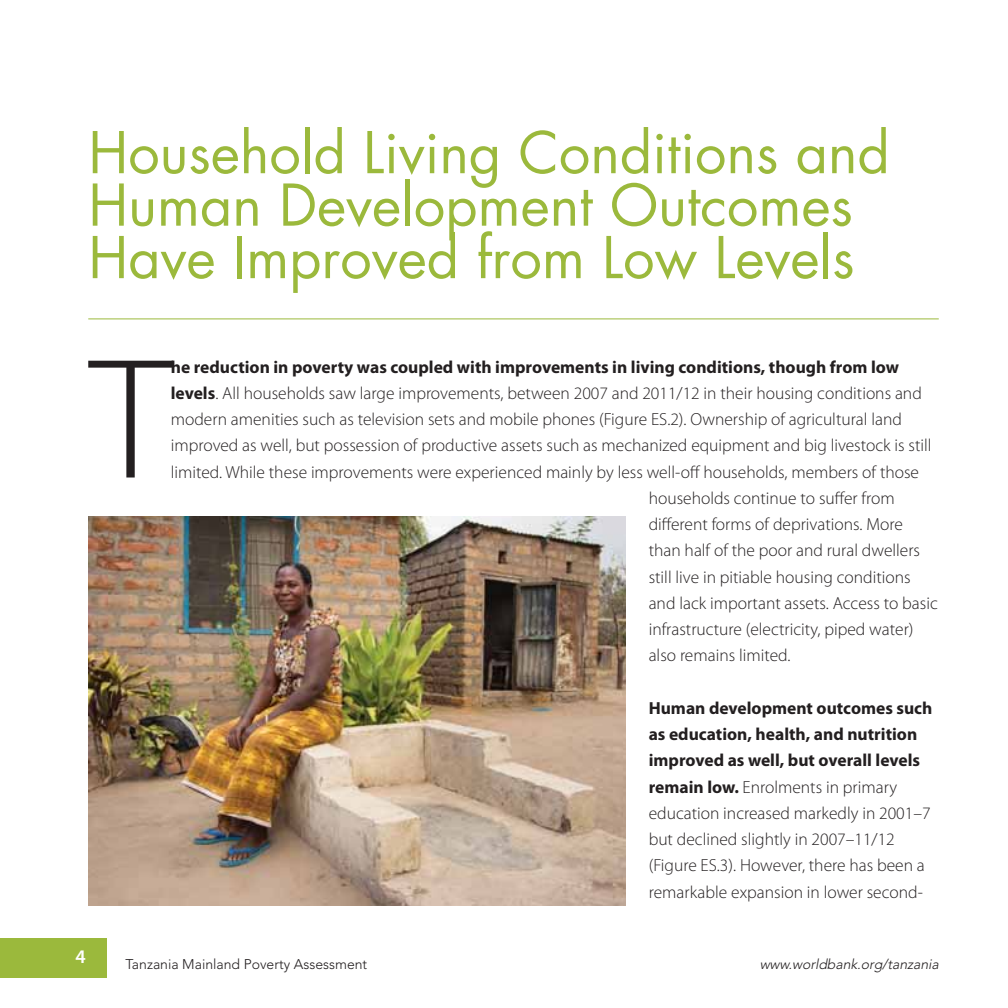
<style>
.page{position:relative;width:1008px;height:1008px;background:#fff}
.page>*{position:absolute;margin:0;border:0;box-sizing:border-box;transform-origin:0 0}
.t1{font:300 173.25px "Myriad Pro";color:#231f20}
.t2{font:56px/52.5px "Futura Std";color:#9bb93c}
.t3{font:600 19.25px "Myriad Pro";color:#fff}
.t4{font:300 17.5px/26.2px "Myriad Pro";color:#231f20}
.t5{font:700 17.5px "Myriad Pro";color:#231f20}
.t6{font:300 14px "Avenir LT Std";color:#231f20}
.t7{font:italic 300 14px "Avenir LT Std";color:#231f20}
.s1{font-weight:700}
</style>
<div class="page">
<div style="left:0;top:938px;width:106px;height:40px;background:#9bb93c"></div>
<hr style="left:88px;top:318px;width:851px;height:1px;background:#9bb93c">
<img style="left:88px;top:516px;width:537px;height:390px">
<h2 class="t2" style="left:88px;top:131px;width:803px">Household Living Conditions and<br>Human Development Outcomes<br>Have Improved from Low Levels</h2>
<h1 class="t1" style="left:90px;top:354px;width:82px">T</h1>
<p class="t5" style="left:171px;top:360px;width:730px">he reduction in poverty was coupled with improvements in living conditions, though from low</p>
<p class="t4" style="left:171px;top:381px;width:753px"><span class="s1">levels</span>. All households saw large improvements, between 2007 and 2011/12 in their housing conditions and</p>
<p class="t4" style="left:171px;top:407px;width:733px">modern amenities such as television sets and mobile phones (Figure ES.2). Ownership of agricultural land</p>
<p class="t4" style="left:171px;top:434px;width:762px">improved as well, but possession of productive assets such as mechanized equipment and big livestock is still</p>
<p class="t4" style="left:171px;top:460px;width:750px">limited. While these improvements were experienced mainly by less well-off households, members of those</p>
<p class="t4" style="left:649px;top:486px;width:248px">households continue to suffer from</p>
<p class="t4" style="left:649px;top:512px;width:256px">different forms of deprivations. More</p>
<p class="t4" style="left:649px;top:539px;width:273px">than half of the poor and rural dwellers</p>
<p class="t4" style="left:649px;top:565px;width:264px">still live in pitiable housing conditions</p>
<p class="t4" style="left:649px;top:591px;width:291px">and lack important assets. Access to basic</p>
<p class="t4" style="left:649px;top:617px;width:266px">infrastructure (electricity, piped water)</p>
<p class="t4" style="left:649px;top:644px;width:143px">also remains limited.</p>
<p class="t4" style="left:649px;top:696px;width:285px"><span class="s1">Human development outcomes such as education, health, and nutrition improved as well, but overall levels remain low.</span> Enrolments in primary education increased markedly in 2001–7 but declined slightly in 2007–11/12 (Figure ES.3). However, there has been a remarkable expansion in lower second-</p>
<p class="t3" style="left:76px;top:945px;width:12px">4</p>
<p class="t6" style="left:126px;top:959px;width:243px">Tanzania Mainland Poverty Assessment</p>
<p class="t7" style="left:760px;top:959px;width:183px">www.worldbank.org/tanzania</p>
</div>
